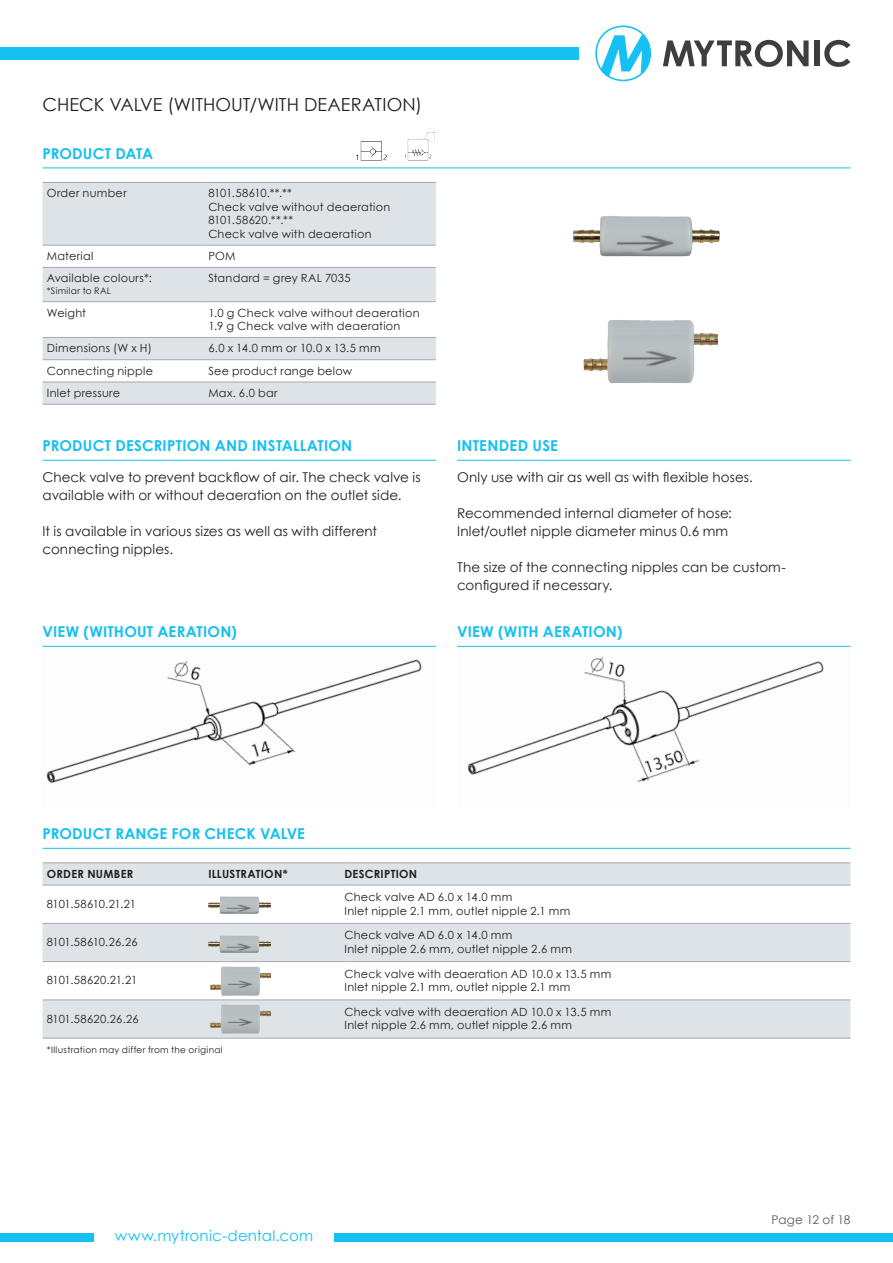
<style>
.page{position:relative;width:893px;height:1263px;background:#fff}
.page>*{position:absolute;margin:0;border:0;box-sizing:border-box;transform-origin:0 0}
.t1{font:18px "Century Gothic";letter-spacing:.005em;color:#231f20}
.t2{font:700 15px "Century Gothic";letter-spacing:.015em;color:#15c0f2}
.t3{font:15px "Century Gothic";letter-spacing:.015em;color:#15c0f2}
.t4{font:13.5px/18px "Century Gothic";letter-spacing:.005em;color:#231f20}
.t5{font:12px "Century Gothic";letter-spacing:-.005em;color:#57585a}
.t6{font:11.25px/13.5px "Century Gothic";letter-spacing:.025em;color:#231f20}
.t7{font:700 11.25px "Century Gothic";letter-spacing:.025em;color:#231f20}
.t8{font:11.25px "Century Gothic";letter-spacing:-.015em;color:#231f20}
.t9{font:11.25px "Century Gothic";letter-spacing:.005em;color:#231f20}
.t10{font:11.25px "Century Gothic";letter-spacing:-.025em;color:#231f20}
.t11{font:9px "Century Gothic";letter-spacing:.035em;color:#231f20}
</style>
<div class="page">
<div style="left:0;top:1233px;width:94px;height:9px;background:#15c0f2"></div>
<div style="left:334px;top:1233px;width:559px;height:9px;background:#15c0f2"></div>
<svg style="left:663px;top:40px;width:146px;height:27px"></svg>
<div style="left:815px;top:40px;width:5px;height:26px;background:#3e3e3f"></div>
<svg style="left:824px;top:40px;width:26px;height:27px"></svg>
<svg style="left:595px;top:26px;width:56px;height:55px"></svg>
<div style="left:0;top:47px;width:578px;height:13px;background:#15c0f2"></div>
<img style="left:46px;top:659px;width:376px;height:124px">
<img style="left:467px;top:656px;width:357px;height:127px">
<img style="left:573px;top:216px;width:146px;height:41px">
<img style="left:583px;top:320px;width:134px;height:64px">
<hr style="left:43px;top:168px;width:807px;height:1px;background:#15c0f2">
<div style="left:43px;top:183px;width:393px;height:221px;background:#dde3e7"></div>
<svg style="left:43px;top:246px;width:393px;height:136px"></svg>
<hr style="left:43px;top:182px;width:161px;height:1px;background:#a8a9ad">
<hr style="left:204px;top:182px;width:232px;height:1px;background:#a8a9ad">
<hr style="left:43px;top:245px;width:161px;height:1px;background:#a8a9ad">
<hr style="left:204px;top:245px;width:232px;height:1px;background:#a8a9ad">
<hr style="left:43px;top:267px;width:161px;height:1px;background:#a8a9ad">
<hr style="left:204px;top:267px;width:232px;height:1px;background:#a8a9ad">
<hr style="left:43px;top:301px;width:161px;height:1px;background:#a8a9ad">
<hr style="left:204px;top:301px;width:232px;height:1px;background:#a8a9ad">
<hr style="left:43px;top:337px;width:161px;height:1px;background:#a8a9ad">
<hr style="left:204px;top:337px;width:232px;height:1px;background:#a8a9ad">
<hr style="left:43px;top:359px;width:161px;height:1px;background:#a8a9ad">
<hr style="left:204px;top:359px;width:232px;height:1px;background:#a8a9ad">
<hr style="left:43px;top:382px;width:161px;height:1px;background:#a8a9ad">
<hr style="left:204px;top:382px;width:232px;height:1px;background:#a8a9ad">
<hr style="left:43px;top:404px;width:161px;height:1px;background:#a8a9ad">
<hr style="left:204px;top:404px;width:232px;height:1px;background:#a8a9ad">
<hr style="left:43px;top:460px;width:393px;height:1px;background:#15c0f2">
<hr style="left:457px;top:460px;width:393px;height:1px;background:#15c0f2">
<hr style="left:43px;top:646px;width:393px;height:1px;background:#15c0f2">
<hr style="left:457px;top:646px;width:393px;height:1px;background:#15c0f2">
<hr style="left:43px;top:848px;width:807px;height:1px;background:#15c0f2">
<div style="left:43px;top:863px;width:807px;height:175px;background:#dde3e7"></div>
<svg style="left:43px;top:886px;width:807px;height:113px"></svg>
<hr style="left:43px;top:862px;width:161px;height:1px;background:#a8a9ad">
<hr style="left:204px;top:862px;width:140px;height:1px;background:#a8a9ad">
<hr style="left:344px;top:862px;width:506px;height:1px;background:#a8a9ad">
<hr style="left:43px;top:885px;width:161px;height:1px;background:#a8a9ad">
<hr style="left:204px;top:885px;width:140px;height:1px;background:#a8a9ad">
<hr style="left:344px;top:885px;width:506px;height:1px;background:#a8a9ad">
<hr style="left:43px;top:923px;width:161px;height:1px;background:#a8a9ad">
<hr style="left:204px;top:923px;width:140px;height:1px;background:#a8a9ad">
<hr style="left:344px;top:923px;width:506px;height:1px;background:#a8a9ad">
<hr style="left:43px;top:961px;width:161px;height:1px;background:#a8a9ad">
<hr style="left:204px;top:961px;width:140px;height:1px;background:#a8a9ad">
<hr style="left:344px;top:961px;width:506px;height:1px;background:#a8a9ad">
<hr style="left:43px;top:999px;width:161px;height:1px;background:#a8a9ad">
<hr style="left:204px;top:999px;width:140px;height:1px;background:#a8a9ad">
<hr style="left:344px;top:999px;width:506px;height:1px;background:#a8a9ad">
<hr style="left:43px;top:1038px;width:161px;height:1px;background:#a8a9ad">
<hr style="left:204px;top:1038px;width:140px;height:1px;background:#a8a9ad">
<hr style="left:344px;top:1038px;width:506px;height:1px;background:#a8a9ad">
<img style="left:208px;top:892px;width:63px;height:29px">
<img style="left:208px;top:930px;width:63px;height:29px">
<img style="left:208px;top:965px;width:63px;height:31px">
<img style="left:208px;top:1003px;width:63px;height:31px">
<img style="left:404px;top:132px;width:31px;height:29px">
<img style="left:354px;top:141px;width:34px;height:27px">
<h1 class="t1" style="left:43px;top:92px;width:381px">CHECK VALVE (WITHOUT/WITH DEAERATION)</h1>
<h2 class="t2" style="left:43px;top:142px;width:112px">PRODUCT DATA</h2>
<p class="t6" style="left:47px;top:186px;width:81px">Order number</p>
<p class="t6" style="left:208px;top:186px;width:183px">8101.58610.**.**<br>Check valve without deaeration<br>8101.58620.**.**<br>Check valve with deaeration</p>
<p class="t6" style="left:47px;top:249px;width:48px">Material</p>
<p class="t6" style="left:208px;top:249px;width:29px">POM</p>
<p class="t6" style="left:47px;top:271px;width:107px">Available colours*:</p>
<p class="t11" style="left:47px;top:285px;width:66px">*Similar to RAL</p>
<p class="t6" style="left:208px;top:271px;width:144px">Standard = grey RAL 7035</p>
<p class="t6" style="left:47px;top:305px;width:41px">Weight</p>
<p class="t6" style="left:208px;top:305px;width:213px">1.0 g Check valve without deaeration<br>1.9 g Check valve with deaeration</p>
<p class="t6" style="left:47px;top:341px;width:107px">Dimensions (W x H)</p>
<p class="t9" style="left:208px;top:340px;width:174px">6.0 x 14.0 mm or 10.0 x 13.5 mm</p>
<p class="t6" style="left:47px;top:363px;width:108px">Connecting nipple</p>
<p class="t6" style="left:208px;top:363px;width:145px">See product range below</p>
<p class="t6" style="left:47px;top:386px;width:75px">Inlet pressure</p>
<p class="t6" style="left:208px;top:386px;width:71px">Max. 6.0 bar</p>
<h2 class="t2" style="left:43px;top:434px;width:311px">PRODUCT DESCRIPTION AND INSTALLATION</h2>
<p class="t4" style="left:43px;top:468px;width:380px">Check valve to prevent backflow of air. The check valve is available with or without deaeration on the outlet side.</p>
<p class="t4" style="left:43px;top:522px;width:336px">It is available in various sizes as well as with different connecting nipples.</p>
<h2 class="t2" style="left:457px;top:434px;width:102px">INTENDED USE</h2>
<p class="t4" style="left:457px;top:468px;width:297px">Only use with air as well as with flexible hoses.</p>
<p class="t4" style="left:457px;top:504px;width:276px">Recommended internal diameter of hose:<br>Inlet/outlet nipple diameter minus 0.6 mm</p>
<p class="t4" style="left:457px;top:558px;width:330px">The size of the connecting nipples can be custom&shy;configured if necessary.</p>
<h2 class="t2" style="left:43px;top:621px;width:196px">VIEW (WITHOUT AERATION)</h2>
<h2 class="t2" style="left:457px;top:621px;width:167px">VIEW (WITH AERATION)</h2>
<h2 class="t2" style="left:43px;top:822px;width:264px">PRODUCT RANGE FOR CHECK VALVE</h2>
<p class="t7" style="left:47px;top:865px;width:88px">ORDER NUMBER</p>
<p class="t7" style="left:208px;top:865px;width:81px">ILLUSTRATION*</p>
<p class="t7" style="left:344px;top:865px;width:74px">DESCRIPTION</p>
<p class="t10" style="left:47px;top:896px;width:91px">8101.58610.21.21</p>
<p class="t6" style="left:344px;top:890px;width:227px">Check valve AD 6.0 x 14.0 mm<br>Inlet nipple 2.1 mm, outlet nipple 2.1 mm</p>
<p class="t8" style="left:47px;top:934px;width:92px">8101.58610.26.26</p>
<p class="t6" style="left:344px;top:928px;width:229px">Check valve AD 6.0 x 14.0 mm<br>Inlet nipple 2.6 mm, outlet nipple 2.6 mm</p>
<p class="t8" style="left:47px;top:972px;width:92px">8101.58620.21.21</p>
<p class="t6" style="left:344px;top:967px;width:268px">Check valve with deaeration AD 10.0 x 13.5 mm<br>Inlet nipple 2.1 mm, outlet nipple 2.1 mm</p>
<p class="t6" style="left:47px;top:1012px;width:94px">8101.58620.26.26</p>
<p class="t6" style="left:344px;top:1005px;width:268px">Check valve with deaeration AD 10.0 x 13.5 mm<br>Inlet nipple 2.6 mm, outlet nipple 2.6 mm</p>
<p class="t11" style="left:47px;top:1044px;width:177px">*Illustration may differ from the original</p>
<h2 class="t3" style="left:115px;top:1225px;width:200px">www.mytronic-dental.com</h2>
<p class="t5" style="left:771px;top:1212px;width:80px">Page 12 of 18</p>
</div>
